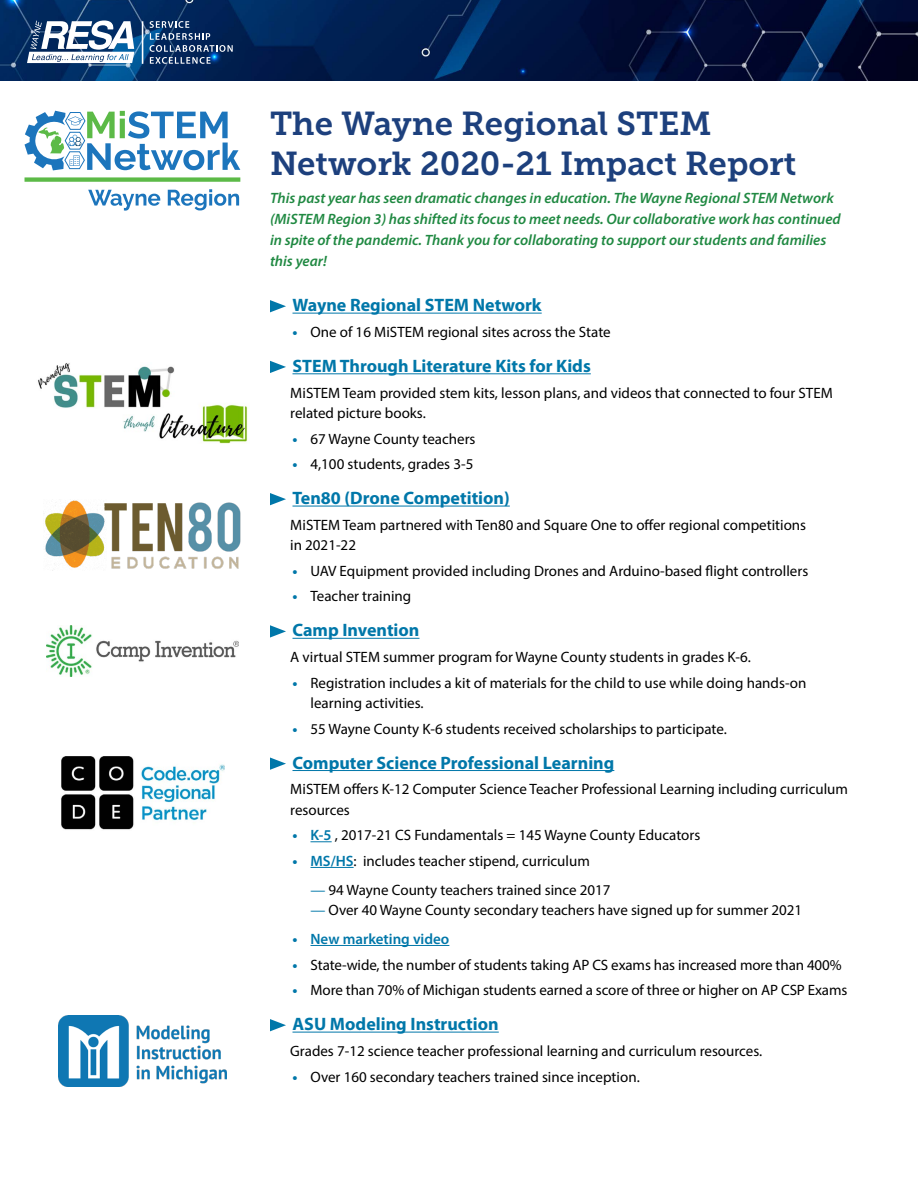
<style>
.page{position:relative;width:918px;height:1188px;background:#fff}
.page>*{position:absolute;margin:0;border:0;box-sizing:border-box;transform-origin:0 0}
.t1{font:33px/39.6px "Museo Slab 700";color:#1d407d}
.t2{font:700 18px "Myriad Pro";color:#0077a9}
.t3{font:15px/20.2px "Myriad Pro";color:#000}
.t4{font:italic 600 15px/21px "Myriad Pro";color:#208942}
.t5{font:600 15px "Myriad Pro";color:#0077a9}
.s1{font-weight:700;color:#0077a9}
.s2{font-weight:600;color:#0077a9}
.s3{color:#0077a9}
.s4{font-weight:700}
</style>
<div class="page">
<img style="left:0;top:0;width:918px;height:81px">
<div style="left:25px;top:177px;width:215px;height:5px;background:#5cba47"></div>
<svg style="left:25px;top:111px;width:215px;height:59px"></svg>
<svg style="left:88px;top:190px;width:72px;height:21px"></svg>
<svg style="left:168px;top:189px;width:71px;height:21px"></svg>
<hr style="left:292px;top:313px;width:250px;height:1px;background:#0077a9">
<hr style="left:292px;top:373px;width:299px;height:1px;background:#0077a9">
<hr style="left:292px;top:506px;width:218px;height:1px;background:#0077a9">
<hr style="left:292px;top:638px;width:127px;height:1px;background:#0077a9">
<hr style="left:292px;top:770px;width:322px;height:1px;background:#0077a9">
<svg style="left:310px;top:841px;width:22px;height:1px"></svg>
<hr style="left:310px;top:867px;width:44px;height:1px;background:#0077a9">
<hr style="left:310px;top:945px;width:139px;height:1px;background:#0077a9">
<hr style="left:292px;top:1032px;width:207px;height:1px;background:#0077a9">
<svg style="left:270px;top:300px;width:16px;height:12px"></svg>
<svg style="left:270px;top:361px;width:16px;height:12px"></svg>
<svg style="left:270px;top:493px;width:16px;height:12px"></svg>
<svg style="left:270px;top:625px;width:16px;height:13px"></svg>
<svg style="left:270px;top:757px;width:16px;height:13px"></svg>
<svg style="left:270px;top:1019px;width:16px;height:12px"></svg>
<img style="left:38px;top:363px;width:210px;height:81px">
<img style="left:45px;top:500px;width:196px;height:71px">
<img style="left:47px;top:625px;width:192px;height:51px">
<img style="left:61px;top:756px;width:164px;height:74px">
<img style="left:59px;top:1016px;width:168px;height:70px">
<svg style="left:27px;top:20px;width:107px;height:43px"></svg>
<hr style="left:142px;top:21px;width:1px;height:43px;background:#fff">
<svg style="left:150px;top:21px;width:83px;height:43px"></svg>
<h1 class="t1" style="left:270px;top:104px;width:528px">The Wayne Regional STEM<br>Network 2020-21 Impact Report</h1>
<p class="t4" style="left:270px;top:187px;width:572px">This past year has seen dramatic changes in education. The Wayne Regional STEM Network (MiSTEM Region 3) has shifted its focus to meet needs. Our collaborative work has continued in spite of the pandemic. Thank you for collaborating to support our students and families this year!</p>
<p class="t2" style="left:292px;top:294px;width:251px">Wayne Regional STEM Network</p>
<p class="t3" style="left:292px;top:322px;width:320px"><span class="s1">•</span> One of 16 MiSTEM regional sites across the State</p>
<p class="t2" style="left:292px;top:354px;width:300px">STEM Through Literature Kits for Kids</p>
<p class="t3" style="left:290px;top:382px;width:544px">MiSTEM Team provided stem kits, lesson plans, and videos that connected to four STEM related picture books.</p>
<p class="t3" style="left:292px;top:428px;width:185px"><span class="s1">•</span> 67 Wayne County teachers</p>
<p class="t3" style="left:292px;top:454px;width:182px"><span class="s1">•</span> 4,100 students, grades 3-5</p>
<p class="t2" style="left:292px;top:486px;width:219px">Ten80 (Drone Competition)</p>
<p class="t3" style="left:290px;top:515px;width:517px">MiSTEM Team partnered with Ten80 and Square One to offer regional competitions in 2021-22</p>
<p class="t3" style="left:292px;top:560px;width:517px"><span class="s1">•</span> UAV Equipment provided including Drones and Arduino-based flight controllers</p>
<p class="t3" style="left:292px;top:586px;width:120px"><span class="s1">•</span> Teacher training</p>
<p class="t2" style="left:292px;top:619px;width:128px">Camp Invention</p>
<p class="t3" style="left:290px;top:647px;width:462px">A virtual STEM summer program for Wayne County students in grades K-6.</p>
<p class="t3" style="left:310px;top:672px;width:497px;text-indent:-18px"><span class="s1">•</span> Registration includes a kit of materials for the child to use while doing hands-on learning activities.</p>
<p class="t3" style="left:292px;top:718px;width:436px"><span class="s1">•</span> 55 Wayne County K-6 students received scholarships to participate.</p>
<p class="t2" style="left:292px;top:751px;width:323px">Computer Science Professional Learning</p>
<p class="t3" style="left:290px;top:779px;width:559px">MiSTEM offers K-12 Computer Science Teacher Professional Learning including curriculum resources</p>
<p class="t3" style="left:292px;top:825px;width:409px"><span class="s1">•</span> <span class="s2">K-5</span> , 2017-21 CS Fundamentals = 145 Wayne County Educators</p>
<p class="t3" style="left:292px;top:851px;width:299px"><span class="s1">•</span> <span class="s2">MS/HS</span>: includes teacher stipend, curriculum</p>
<p class="t3" style="left:310px;top:879px;width:302px"><span class="s3">—</span> 94 Wayne County teachers trained since 2017</p>
<p class="t3" style="left:310px;top:900px;width:493px"><span class="s3">—</span> Over 40 Wayne County secondary teachers have signed up for summer 2021</p>
<p class="t5" style="left:292px;top:929px;width:158px"><span class="s4">•</span> New marketing video</p>
<p class="t3" style="left:292px;top:954px;width:551px"><span class="s1">•</span> State-wide, the number of students taking AP CS exams has increased more than 400%</p>
<p class="t3" style="left:292px;top:980px;width:556px"><span class="s1">•</span> More than 70% of Michigan students earned a score of three or higher on AP CSP Exams</p>
<p class="t2" style="left:292px;top:1013px;width:208px">ASU Modeling Instruction</p>
<p class="t3" style="left:290px;top:1041px;width:473px">Grades 7-12 science teacher professional learning and curriculum resources.</p>
<p class="t3" style="left:292px;top:1066px;width:349px"><span class="s1">•</span> Over 160 secondary teachers trained since inception.</p>
</div>
